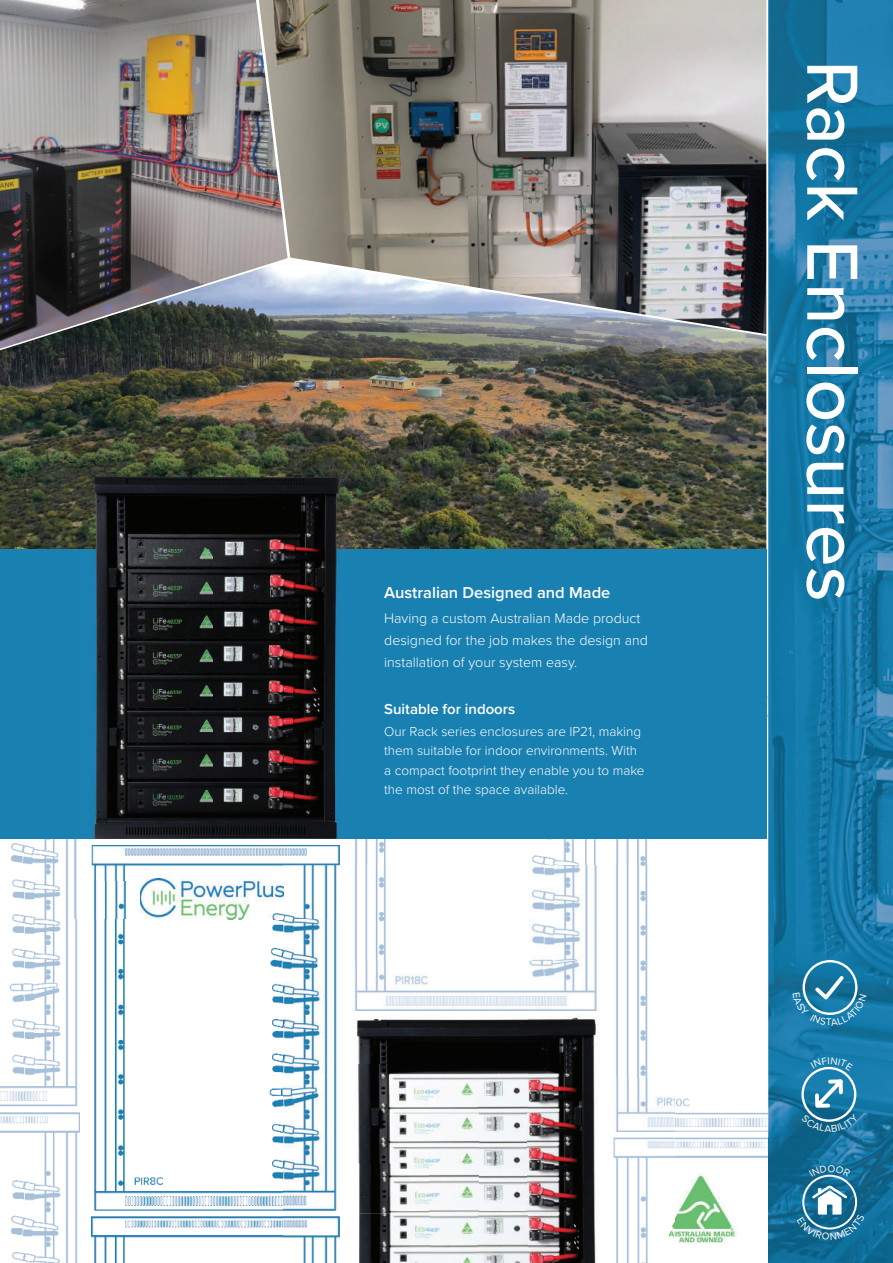
<style>
.page{position:relative;width:893px;height:1263px;background:#fff}
.page>*{position:absolute;margin:0;border:0;box-sizing:border-box;transform-origin:0 0}
.t1{font:500 75px "Proxima Nova";color:#fff}
.t2{font:600 16.5px "Proxima Nova";color:#fff}
.t3{font:600 15px "Proxima Nova";color:#fff}
.t4{font:300 14.25px/22.2px "Proxima Nova";color:#fff}
.t5{font:300 13.5px/19.5px "Proxima Nova";color:#fff}
</style>
<div class="page">
<img style="left:616px;top:1137px;width:152px;height:126px">
<img style="left:0;top:839px;width:78px;height:267px">
<img style="left:0;top:1112px;width:80px;height:151px">
<img style="left:94px;top:918px;width:244px;height:293px">
<img style="left:92px;top:1217px;width:191px;height:46px">
<img style="left:616px;top:696px;width:152px;height:436px">
<img style="left:339px;top:839px;width:257px;height:26px">
<img style="left:768px;top:0;width:125px;height:1263px">
<img style="left:0;top:334px;width:766px;height:216px">
<img style="left:288px;top:0;width:478px;height:334px">
<div style="left:0;top:550px;width:766px;height:289px;background:#1980b2"></div>
<img style="left:354px;top:1010px;width:27px;height:54px">
<img style="left:381px;top:1010px;width:146px;height:54px">
<img style="left:527px;top:1010px;width:50px;height:253px">
<img style="left:576px;top:1014px;width:49px;height:150px">
<img style="left:358px;top:1064px;width:121px;height:99px">
<img style="left:479px;top:1064px;width:49px;height:199px">
<img style="left:283px;top:1163px;width:196px;height:100px">
<img style="left:576px;top:1163px;width:38px;height:100px">
<img style="left:613px;top:865px;width:61px;height:267px">
<img style="left:354px;top:865px;width:243px;height:145px">
<img style="left:661px;top:1173px;width:80px;height:71px">
<img style="left:0;top:0;width:288px;height:349px">
<img style="left:74px;top:839px;width:4px;height:79px">
<img style="left:92px;top:845px;width:198px;height:37px">
<img style="left:290px;top:845px;width:49px;height:20px">
<img style="left:94px;top:882px;width:32px;height:36px">
<svg style="left:353px;top:839px;width:1px;height:26px"></svg>
<img style="left:74px;top:468px;width:279px;height:371px">
<img style="left:283px;top:865px;width:57px;height:53px">
<img style="left:140px;top:878px;width:143px;height:41px">
<svg style="left:810px;top:1057px;width:43px;height:13px"></svg>
<svg style="left:801px;top:1076px;width:58px;height:56px;background:#3c8aae"></svg>
<svg style="left:792px;top:972px;width:74px;height:54px;background:#2d84ac"></svg>
<svg style="left:797px;top:1165px;width:67px;height:75px;background:#3a83a5"></svg>
<p class="t2" style="left:384px;top:586px;width:228px">Australian Designed and Made</p>
<p class="t4" style="left:384px;top:608px;width:265px">Having a custom Australian Made product designed for the job makes the design and installation of your system easy.</p>
<p class="t3" style="left:384px;top:703px;width:132px">Suitable for indoors</p>
<p class="t5" style="left:384px;top:722px;width:262px">Our Rack series enclosures are IP21, making them suitable for indoor environments. With a compact footprint they enable you to make the most of the space available.</p>
<h1 class="t1" style="left:864px;top:60px;width:543px;rotate:90deg">Rack Enclosures</h1>
</div>
